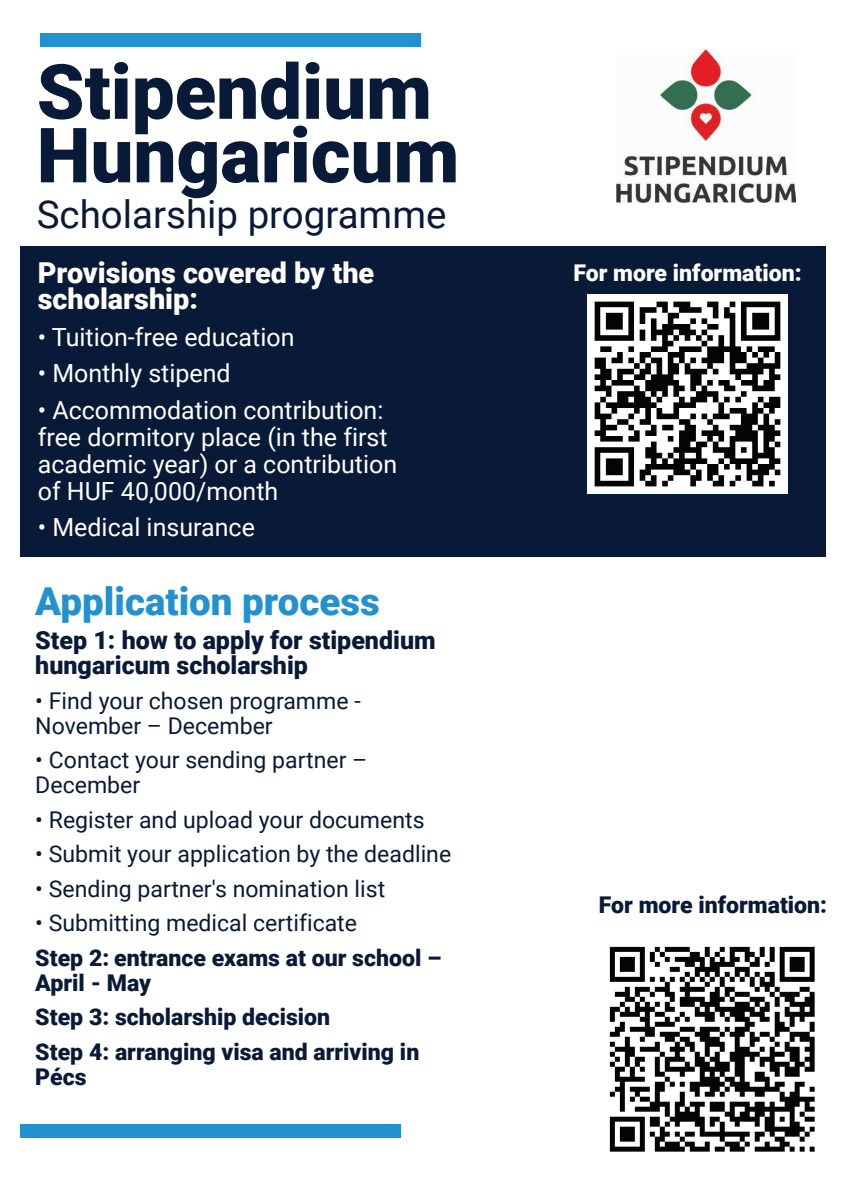
<style>
.page{position:relative;width:845px;height:1191px;background:#fff}
.page>*{position:absolute;margin:0;border:0;box-sizing:border-box;transform-origin:0 0}
.t1{font:900 76.2px/63.6px "Roboto";color:#081a37}
.t2{font:38.4px "Roboto";color:#081a37}
.t3{font:900 38.4px "Roboto";color:#2191d0}
.t4{font:900 28.8px/27px "Roboto";color:#fff}
.t5{font:25px/27px "Roboto";color:#fff}
.t6{font:900 25px/25px "Roboto";color:#081a37}
.t7{font:23px/25px "Roboto";color:#081a37}
.t8{font:900 23px/25px "Roboto";color:#081a37}
.t9{font:900 23px "Roboto";color:#fff}
</style>
<div class="page">
<div style="left:20px;top:246px;width:805px;height:311px;background:#081a37"></div>
<div style="left:40px;top:34px;width:380px;height:13px;background:#2191d0"></div>
<div style="left:20px;top:1124px;width:380px;height:14px;background:#2191d0"></div>
<img style="left:616px;top:49px;width:178px;height:153px">
<img style="left:587px;top:295px;width:199px;height:199px">
<img style="left:609px;top:946px;width:206px;height:206px">
<h1 class="t1" style="left:37px;top:57px;width:424px">Stipendium<br>Hungaricum</h1>
<h2 class="t2" style="left:37px;top:188px;width:411px">Scholarship programme</h2>
<p class="t4" style="left:38px;top:258px;width:338px">Provisions covered by the scholarship:</p>
<p class="t5" style="left:38px;top:322px;width:258px">• Tuition-free education</p>
<p class="t5" style="left:38px;top:359px;width:194px">• Monthly stipend</p>
<p class="t5" style="left:38px;top:395px;width:361px">• Accommodation contribution: free dormitory place (in the first academic year) or a contribution of HUF 40,000/month</p>
<p class="t5" style="left:38px;top:513px;width:218px">• Medical insurance</p>
<h2 class="t3" style="left:35px;top:574px;width:346px">Application process</h2>
<p class="t6" style="left:35px;top:626px;width:401px">Step 1: how to apply for stipendium hungaricum scholarship</p>
<p class="t7" style="left:35px;top:687px;width:327px">• Find your chosen programme -<br>November – December</p>
<p class="t7" style="left:35px;top:746px;width:333px">• Contact your sending partner –<br>December</p>
<p class="t7" style="left:35px;top:806px;width:390px">• Register and upload your documents</p>
<p class="t7" style="left:35px;top:840px;width:417px">• Submit your application by the deadline</p>
<p class="t7" style="left:35px;top:875px;width:351px">• Sending partner's nomination list</p>
<p class="t7" style="left:35px;top:909px;width:323px">• Submitting medical certificate</p>
<p class="t8" style="left:35px;top:944px;width:407px">Step 2: entrance exams at our school –<br>April - May</p>
<p class="t8" style="left:35px;top:999px;width:385px;line-height:34.6px">Step 3: scholarship decision<br>Step 4: arranging visa and arriving in</p>
<p class="t8" style="left:35px;top:1063px;width:53px">Pécs</p>
<p class="t9" style="left:573px;top:256px;width:230px">For more information:</p>
<p class="t8" style="left:598px;top:891px;width:230px">For more information:</p>
</div>
